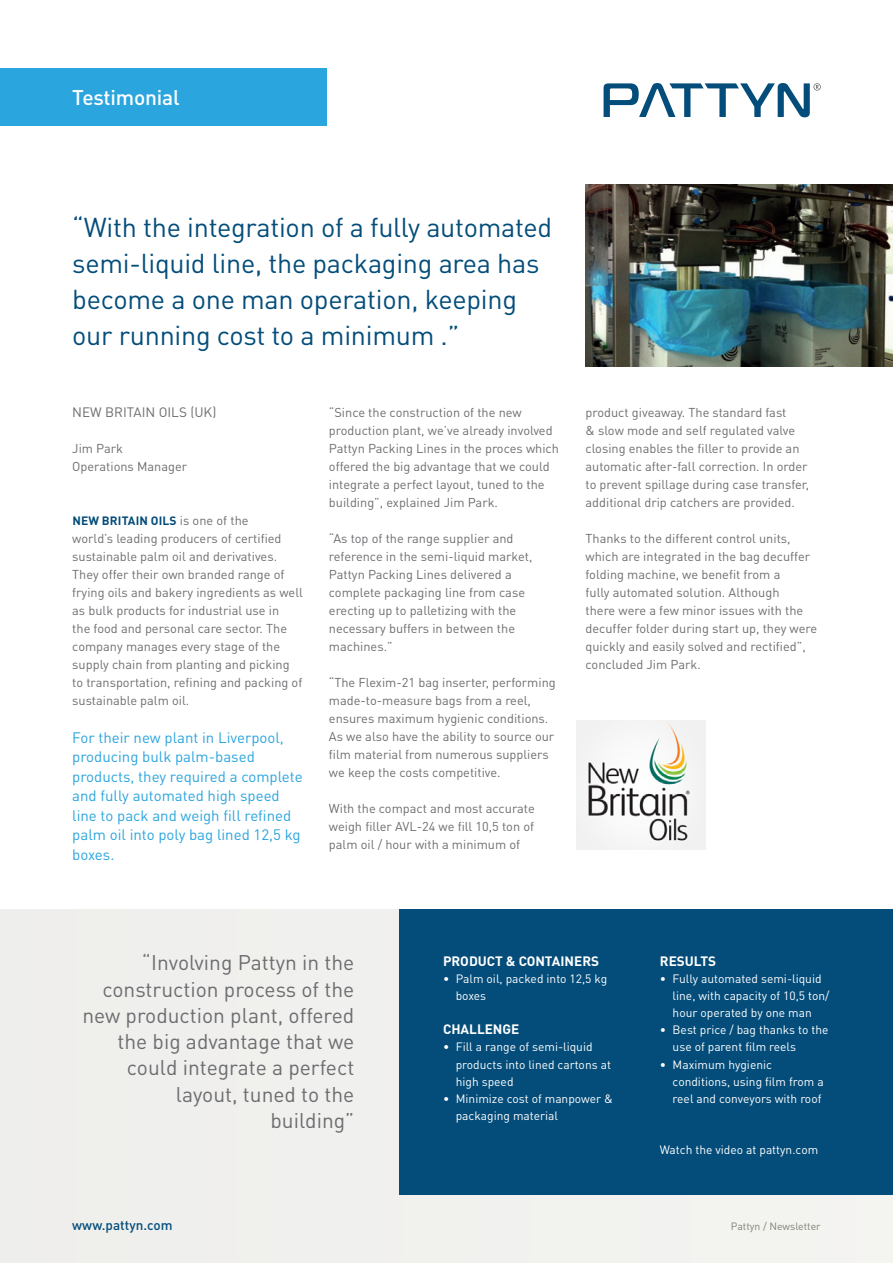
<style>
.page{position:relative;width:893px;height:1263px;background:#fff}
.page>*{position:absolute;margin:0;border:0;box-sizing:border-box;transform-origin:0 0}
.t1{font:27px/36px "DIN Pro";letter-spacing:-.01em;color:#044d7a}
.t2{font:21px/26.2px "DIN Pro";color:#6c6d70;text-align:right}
.t3{font:500 21px "DIN Pro";letter-spacing:-.01em;color:#fff}
.t4{font:15px/19.5px "DIN Pro";color:#2ba5de}
.t5{font:700 13.5px "DIN Pro";color:#fff}
.t6{font:13.5px "DIN Pro";color:#6c6d70}
.t7{font:500 13.5px "DIN Pro";color:#044d7a}
.t8{font:12.75px/18px "DIN Pro";color:#6c6d70}
.t9{font:12px/17.1px "DIN Pro";color:#fff}
.t10{font:700 12px "DIN Pro";letter-spacing:.01em;color:#044d7a}
.t11{font:10.5px "DIN Pro";color:#828173}
.s1{font-weight:400;font-size:12.75px;color:#6c6d70}
</style>
<div class="page">
<svg style="left:604px;top:83px;width:217px;height:34px"></svg>
<div style="left:0;top:909px;width:893px;height:354px;background:#f0f0ed"></div>
<div style="left:400px;top:909px;width:493px;height:285px;background:#044d7a"></div>
<img style="left:585px;top:184px;width:308px;height:182px">
<img style="left:577px;top:720px;width:128px;height:130px">
<div style="left:0;top:68px;width:327px;height:58px;background:#2ba5de"></div>
<h2 class="t3" style="left:72px;top:83px;width:109px">Testimonial</h2>
<p class="t1" style="left:72px;top:208px;width:482px">“With the integration of a fully automated</p>
<p class="t1" style="left:72px;top:244px;width:469px">semi-liquid line, the packaging area has</p>
<p class="t1" style="left:72px;top:280px;width:446px">become a one man operation, keeping our running cost to a minimum .”</p>
<p class="t6" style="left:72px;top:403px;width:146px">NEW BRITAIN OILS (UK)</p>
<p class="t8" style="left:72px;top:439px;width:52px">Jim Park</p>
<p class="t8" style="left:72px;top:457px;width:116px">Operations Manager</p>
<p class="t10" style="left:72px;top:513px;width:178px">NEW BRITAIN OILS <span class="s1">is one of the</span></p>
<p class="t8" style="left:72px;top:529px;width:232px">world’s leading producers of certified sustainable palm oil and derivatives.<br>They offer their own branded range of frying oils and bakery ingredients as well as bulk products for industrial use in<br>the food and personal care sector. The company manages every stage of the supply chain from planting and picking to transportation, refining and packing of sustainable palm oil.</p>
<p class="t4" style="left:72px;top:727px;width:232px">For their new plant in Liverpool, producing bulk palm-based products, they required a complete and fully automated high speed line to pack and weigh fill refined palm oil into poly bag lined 12,5 kg boxes.</p>
<p class="t8" style="left:329px;top:403px;width:232px">“Since the construction of the new production plant, we’ve already involved Pattyn Packing Lines in the proces which offered the big advantage that we could integrate a perfect layout, tuned to the building”, explained Jim Park.</p>
<p class="t8" style="left:329px;top:529px;width:205px">“As top of the range supplier and reference in the semi-liquid market, Pattyn Packing Lines delivered a complete packaging line from case</p>
<p class="t8" style="left:329px;top:601px;width:189px;text-align:justify">erecting up to palletizing with the necessary buffers in between the machines.”</p>
<p class="t8" style="left:329px;top:673px;width:228px">“The Flexim-21 bag inserter, performing made-to-measure bags from a reel, ensures maximum hygienic conditions.</p>
<p class="t8" style="left:329px;top:727px;width:227px">As we also have the ability to source our film material from numerous suppliers we keep the costs competitive.</p>
<p class="t8" style="left:329px;top:799px;width:207px;text-align:justify">With the compact and most accurate weigh filler AVL-24 we fill 10,5 ton of palm oil / hour with a minimum of</p>
<p class="t8" style="left:585px;top:403px;width:225px">product giveaway. The standard fast<br>&amp; slow mode and self regulated valve closing enables the filler to provide an automatic after-fall correction. In order to prevent spillage during case transfer, additional drip catchers are provided.</p>
<p class="t8" style="left:585px;top:529px;width:233px">Thanks to the different control units, which are integrated in the bag decuffer folding machine, we benefit from a<br>fully automated solution. Although<br>there were a few minor issues with the decuffer folder during start up, they were quickly and easily solved and rectified”, concluded Jim Park.</p>
<p class="t2" style="left:82px;top:949px;width:273px">“Involving Pattyn in the construction process of the new production plant, offered the big advantage that we could integrate a perfect layout, tuned to the<br>building”</p>
<p class="t5" style="left:443px;top:952px;width:158px">PRODUCT &amp; CONTAINERS</p>
<p class="t9" style="left:456px;top:969px;width:153px;text-indent:-13px">• Palm oil, packed into 12,5 kg boxes</p>
<p class="t5" style="left:443px;top:1020px;width:78px">CHALLENGE</p>
<p class="t9" style="left:456px;top:1038px;width:157px;text-indent:-13px">• Fill a range of semi-liquid products into lined cartons at high speed</p>
<p class="t9" style="left:456px;top:1089px;width:159px;text-indent:-13px">• Minimize cost of manpower &amp; packaging material</p>
<p class="t5" style="left:660px;top:952px;width:58px">RESULTS</p>
<p class="t9" style="left:673px;top:969px;width:158px;text-indent:-13px">• Fully automated semi-liquid line, with capacity of 10,5 ton/ hour operated by one man</p>
<p class="t9" style="left:673px;top:1021px;width:157px;text-indent:-13px">• Best price / bag thanks to the use of parent film reels</p>
<p class="t9" style="left:673px;top:1055px;width:153px;text-indent:-13px">• Maximum hygienic conditions, using film from a reel and conveyors with roof</p>
<p class="t9" style="left:660px;top:1141px;width:160px">Watch the video at pattyn.com</p>
<p class="t7" style="left:72px;top:1215px;width:102px">www.pattyn.com</p>
<p class="t11" style="left:731px;top:1219px;width:91px">Pattyn / Newsletter</p>
</div>
